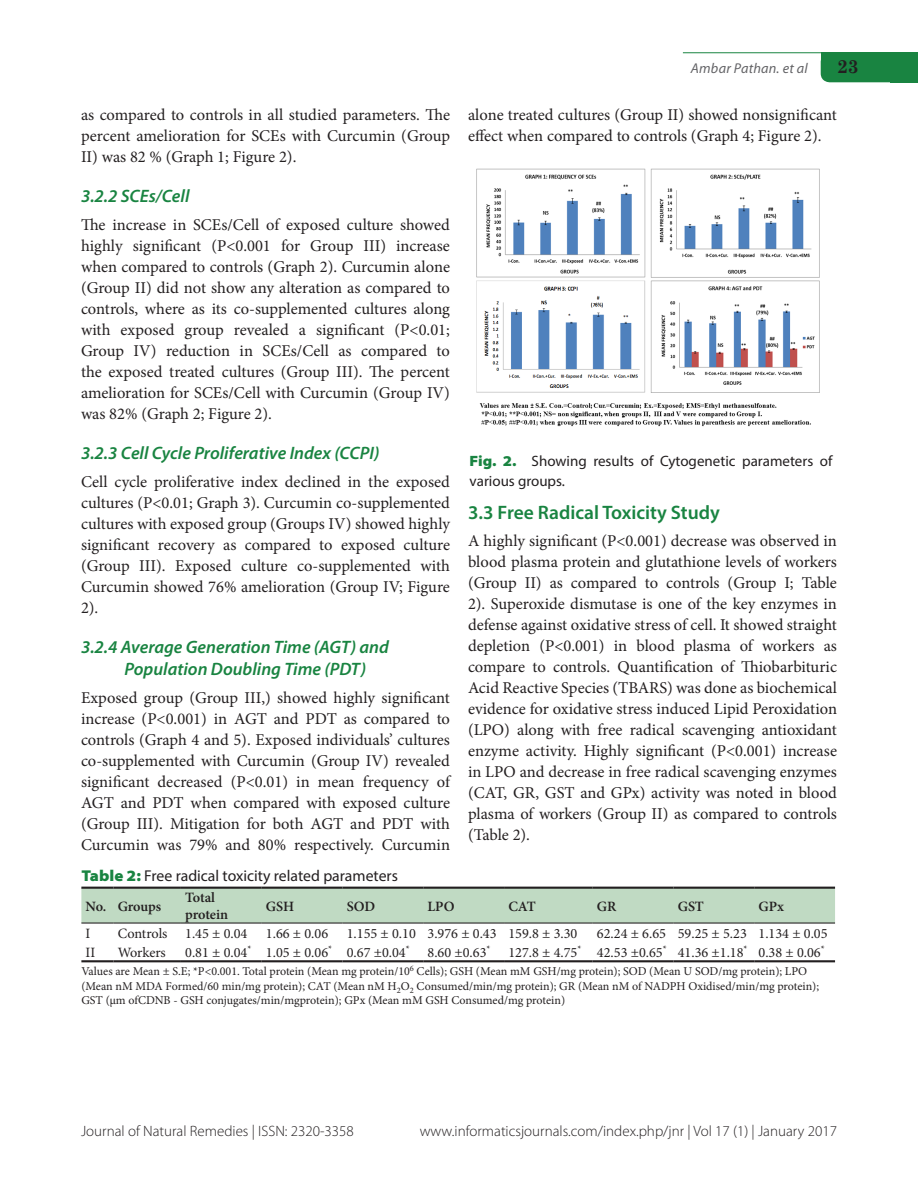
<style>
.page{position:relative;width:918px;height:1188px;background:#fff}
.page>*{position:absolute;margin:0;border:0;box-sizing:border-box;transform-origin:0 0}
.B-level{font:600 19.5px "Myriad Pro";color:#198441}
.t1{font:700 18.75px "Century Schoolbook";color:#231f20}
.C-level{font:italic 600 18px/21.6px "Myriad Pro";color:#198441}
.Body_Text_1st_para{font:16.5px/21px "Minion Pro";letter-spacing:-.005em;color:#231f20;text-align:justify}
.Table_head{font:15.75px "Myriad Pro";color:#231f20}
.t2{font:300 15px "Myriad Pro";color:#231f20}
.t3{font:15px/19.5px "Myriad Pro";color:#231f20}
.table_text{font:14.25px "Minion Pro";color:#231f20}
.table_text-2{font:600 14.25px/16.5px "Minion Pro";letter-spacing:-.01em;color:#231f20}
.t4{font:italic 14.25px "Myriad Pro";letter-spacing:.015em;color:#636366}
.t5{font:12px/14.4px "Minion Pro";letter-spacing:-.005em;color:#231f20}
.s1{font-weight:900;font-stretch:semi-expanded;color:#198441}
</style>
<div class="page">
<svg style="left:821px;top:67px;width:97px;height:15px"></svg>
<div style="left:821px;top:53px;width:97px;height:14px;background:#198441"></div>
<div style="left:890px;top:68px;width:28px;height:14px;background:#198441"></div>
<hr style="left:683px;top:52px;width:235px;height:1px;background:#198441">
<img style="left:476px;top:168px;width:344px;height:259px">
<div style="left:81px;top:889px;width:754px;height:34px;background:#c0dac3"></div>
<hr style="left:81px;top:960px;width:32px;height:2px;background:#231f20">
<hr style="left:113px;top:960px;width:68px;height:2px;background:#231f20">
<hr style="left:181px;top:960px;width:81px;height:2px;background:#231f20">
<hr style="left:262px;top:960px;width:81px;height:2px;background:#231f20">
<hr style="left:343px;top:960px;width:80px;height:2px;background:#231f20">
<hr style="left:423px;top:960px;width:81px;height:2px;background:#231f20">
<hr style="left:504px;top:960px;width:89px;height:2px;background:#231f20">
<hr style="left:593px;top:960px;width:80px;height:2px;background:#231f20">
<hr style="left:673px;top:960px;width:81px;height:2px;background:#231f20">
<hr style="left:754px;top:960px;width:81px;height:2px;background:#231f20">
<hr style="left:81px;top:923px;width:32px;height:1px;background:#231f20">
<hr style="left:113px;top:923px;width:68px;height:1px;background:#231f20">
<hr style="left:181px;top:923px;width:81px;height:1px;background:#231f20">
<hr style="left:262px;top:923px;width:81px;height:1px;background:#231f20">
<hr style="left:343px;top:923px;width:80px;height:1px;background:#231f20">
<hr style="left:423px;top:923px;width:81px;height:1px;background:#231f20">
<hr style="left:504px;top:923px;width:89px;height:1px;background:#231f20">
<hr style="left:593px;top:923px;width:80px;height:1px;background:#231f20">
<hr style="left:673px;top:923px;width:81px;height:1px;background:#231f20">
<hr style="left:754px;top:923px;width:81px;height:1px;background:#231f20">
<hr style="left:81px;top:887px;width:32px;height:2px;background:#231f20">
<hr style="left:113px;top:887px;width:68px;height:2px;background:#231f20">
<hr style="left:181px;top:887px;width:81px;height:2px;background:#231f20">
<hr style="left:262px;top:887px;width:81px;height:2px;background:#231f20">
<hr style="left:343px;top:887px;width:80px;height:2px;background:#231f20">
<hr style="left:423px;top:887px;width:81px;height:2px;background:#231f20">
<hr style="left:504px;top:887px;width:89px;height:2px;background:#231f20">
<hr style="left:593px;top:887px;width:80px;height:2px;background:#231f20">
<hr style="left:673px;top:887px;width:81px;height:2px;background:#231f20">
<hr style="left:754px;top:887px;width:81px;height:2px;background:#231f20">
<p class="Body_Text_1st_para" style="left:81px;top:105px;width:371px">as compared to controls in all studied parameters. The percent amelioration for SCEs with Curcumin (Group II) was 82 % (Graph 1; Figure 2).</p>
<p class="C-level" style="left:81px;top:185px;width:110px">3.2.2 SCEs/Cell</p>
<p class="Body_Text_1st_para" style="left:81px;top:215px;width:371px">The increase in SCEs/Cell of exposed culture showed highly significant (P&lt;0.001 for Group III) increase when compared to controls (Graph 2). Curcumin alone (Group II) did not show any alteration as compared to controls, where as its co-supplemented cultures along with exposed group revealed a significant (P&lt;0.01; Group IV) reduction in SCEs/Cell as compared to the exposed treated cultures (Group III). The percent amelioration for SCEs/Cell with Curcumin (Group IV) was 82% (Graph 2; Figure 2).</p>
<p class="C-level" style="left:81px;top:442px;width:300px">3.2.3 Cell Cycle Proliferative Index (CCPI)</p>
<p class="Body_Text_1st_para" style="left:81px;top:472px;width:371px">Cell cycle proliferative index declined in the exposed cultures (P&lt;0.01; Graph 3). Curcumin co-supplemented cultures with exposed group (Groups IV) showed highly significant recovery as compared to exposed culture (Group III). Exposed culture co-supplemented with Curcumin showed 76% amelioration (Group IV; Figure 2).</p>
<p class="C-level" style="left:124px;top:636px;width:266px;text-indent:-44px">3.2.4 Average Generation Time (AGT) and<br>Population Doubling Time (PDT)</p>
<p class="Body_Text_1st_para" style="left:81px;top:687px;width:371px">Exposed group (Group III,) showed highly significant increase (P&lt;0.001) in AGT and PDT as compared to controls (Graph 4 and 5). Exposed individuals’ cultures co-supplemented with Curcumin (Group IV) revealed significant decreased (P&lt;0.01) in mean frequency of AGT and PDT when compared with exposed culture (Group III). Mitigation for both AGT and PDT with Curcumin was 79% and 80% respectively. Curcumin</p>
<p class="t4" style="left:691px;top:60px;width:118px">Ambar Pathan. et al</p>
<p class="t1" style="left:837px;top:52px;width:23px">23</p>
<p class="Body_Text_1st_para" style="left:468px;top:105px;width:371px">alone treated cultures (Group II) showed nonsignificant effect when compared to controls (Graph 4; Figure 2).</p>
<p class="t3" style="left:470px;top:451px;width:364px"><span class="s1">Fig. 2.</span> Showing results of Cytogenetic parameters of various groups.</p>
<p class="B-level" style="left:468px;top:500px;width:253px">3.3 Free Radical Toxicity Study</p>
<p class="Body_Text_1st_para" style="left:468px;top:531px;width:371px">A highly significant (P&lt;0.001) decrease was observed in blood plasma protein and glutathione levels of workers (Group II) as compared to controls (Group I; Table 2). Superoxide dismutase is one of the key enzymes in defense against oxidative stress of cell. It showed straight depletion (P&lt;0.001) in blood plasma of workers as compare to controls. Quantification of Thiobarbituric Acid Reactive Species (TBARS) was done as biochemical evidence for oxidative stress induced Lipid Peroxidation (LPO) along with free radical scavenging antioxidant enzyme activity. Highly significant (P&lt;0.001) increase in LPO and decrease in free radical scavenging enzymes (CAT, GR, GST and GPx) activity was noted in blood plasma of workers (Group II) as compared to controls (Table 2).</p>
<p class="Table_head" style="left:81px;top:866px;width:318px"><span class="s1">Table 2:</span> Free radical toxicity related parameters</p>
<p class="table_text-2" style="left:86px;top:898px;width:22px">No.</p>
<p class="table_text-2" style="left:118px;top:898px;width:45px">Groups</p>
<p class="table_text-2" style="left:185px;top:889px;width:44px">Total protein</p>
<p class="table_text-2" style="left:266px;top:898px;width:30px">GSH</p>
<p class="table_text-2" style="left:347px;top:898px;width:30px">SOD</p>
<p class="table_text-2" style="left:428px;top:898px;width:28px">LPO</p>
<p class="table_text-2" style="left:508px;top:898px;width:29px">CAT</p>
<p class="table_text-2" style="left:597px;top:898px;width:21px">GR</p>
<p class="table_text-2" style="left:678px;top:898px;width:28px">GST</p>
<p class="table_text-2" style="left:759px;top:898px;width:27px">GPx</p>
<p class="table_text" style="left:86px;top:924px;width:6px">I</p>
<p class="table_text" style="left:118px;top:924px;width:51px">Controls</p>
<p class="table_text" style="left:185px;top:924px;width:64px">1.45 ± 0.04</p>
<p class="table_text" style="left:266px;top:924px;width:64px">1.66 ± 0.06</p>
<p class="table_text" style="left:347px;top:924px;width:71px">1.155 ± 0.10</p>
<p class="table_text" style="left:428px;top:924px;width:71px">3.976 ± 0.43</p>
<p class="table_text" style="left:508px;top:924px;width:71px">159.8 ± 3.30</p>
<p class="table_text" style="left:597px;top:924px;width:71px">62.24 ± 6.65</p>
<p class="table_text" style="left:678px;top:924px;width:71px">59.25 ± 5.23</p>
<p class="table_text" style="left:759px;top:924px;width:71px">1.134 ± 0.05</p>
<p class="table_text" style="left:86px;top:943px;width:11px">II</p>
<p class="table_text" style="left:118px;top:943px;width:50px">Workers</p>
<p class="table_text" style="left:185px;top:943px;width:68px">0.81 ± 0.04<sup>*</sup></p>
<p class="table_text" style="left:266px;top:943px;width:68px">1.05 ± 0.06<sup>*</sup></p>
<p class="table_text" style="left:347px;top:943px;width:65px">0.67 ±0.04<sup>*</sup></p>
<p class="table_text" style="left:428px;top:943px;width:65px">8.60 ±0.63<sup>*</sup></p>
<p class="table_text" style="left:508px;top:943px;width:75px">127.8 ± 4.75<sup>*</sup></p>
<p class="table_text" style="left:597px;top:943px;width:71px">42.53 ±0.65<sup>*</sup></p>
<p class="table_text" style="left:678px;top:943px;width:71px">41.36 ±1.18<sup>*</sup></p>
<p class="table_text" style="left:759px;top:943px;width:68px">0.38 ± 0.06<sup>*</sup></p>
<p class="t5" style="left:81px;top:964px;width:739px">Values are Mean ± S.E; *P&lt;0.001. Total protein (Mean mg protein/10<sup>6</sup> Cells); GSH (Mean mM GSH/mg protein); SOD (Mean U SOD/mg protein); LPO (Mean nM MDA Formed/60 min/mg protein); CAT (Mean nM H<sub>2</sub>O<sub>2</sub> Consumed/min/mg protein); GR (Mean nM of NADPH Oxidised/min/mg protein);<br>GST (µm ofCDNB - GSH conjugates/min/mgprotein); GPx (Mean mM GSH Consumed/mg protein)</p>
<p class="t2" style="left:81px;top:1122px;width:274px">Journal of Natural Remedies | ISSN: 2320-3358</p>
<p class="t2" style="left:420px;top:1122px;width:419px">www.informaticsjournals.com/index.php/jnr | Vol 17 (1) | January 2017</p>
</div>
